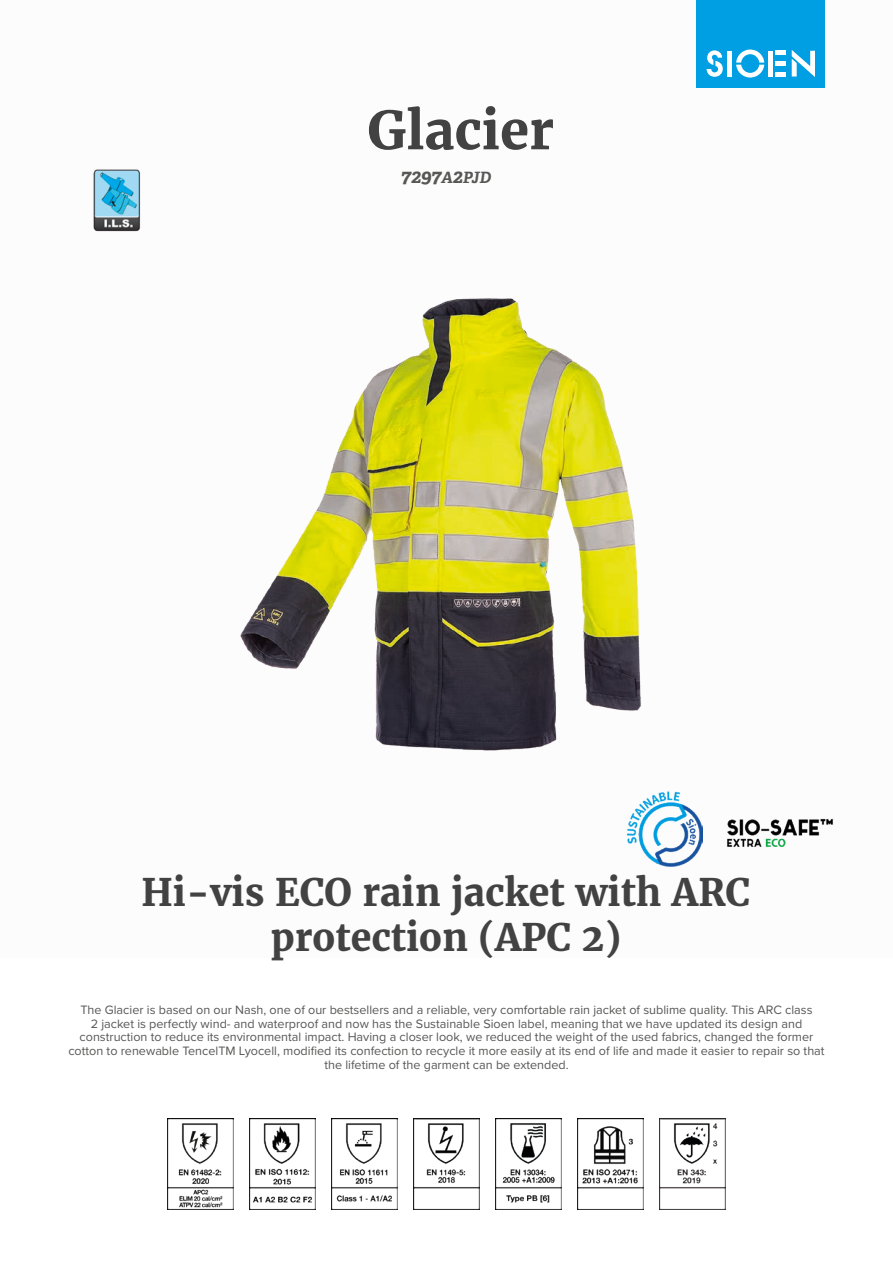
<style>
.page{position:relative;width:893px;height:1263px;background:#fff}
.page>*{position:absolute;margin:0;border:0;box-sizing:border-box;transform-origin:0 0}
.t1{font:700 52.5px "Merriweather";color:#424243}
.t2{font:700 37.5px/45px "Merriweather";color:#424243;text-align:center}
.t3{font:italic 700 19.5px "Adelle";color:#575756}
.t4{font:12.6px/13.6px "Proxima Nova";color:#575756;text-align:center}
.s1{font-size:15.6px}
</style>
<div class="page">
<div style="left:697px;top:0;width:128px;height:88px;background:#009fe3"></div>
<svg style="left:707px;top:50px;width:16px;height:27px"></svg>
<svg style="left:736px;top:50px;width:28px;height:28px"></svg>
<div style="left:727px;top:51px;width:5px;height:26px;background:#fff"></div>
<div style="left:768px;top:51px;width:5px;height:26px;background:#fff"></div>
<div style="left:775px;top:72px;width:11px;height:5px;background:#fff"></div>
<div style="left:775px;top:61px;width:11px;height:5px;background:#fff"></div>
<hr style="left:775px;top:51px;width:11px;height:4px;background:#fff">
<svg style="left:792px;top:50px;width:23px;height:27px"></svg>
<img style="left:93px;top:169px;width:48px;height:63px">
<img style="left:727px;top:818px;width:106px;height:29px">
<img style="left:688px;top:807px;width:15px;height:55px">
<img style="left:167px;top:1118px;width:66px;height:92px">
<img style="left:249px;top:1118px;width:66px;height:92px">
<img style="left:331px;top:1118px;width:66px;height:92px">
<img style="left:413px;top:1118px;width:67px;height:92px">
<img style="left:495px;top:1118px;width:67px;height:92px">
<img style="left:577px;top:1118px;width:67px;height:92px">
<img style="left:659px;top:1118px;width:67px;height:92px">
<img style="left:240px;top:298px;width:448px;height:569px">
<h1 class="t1" style="left:367px;top:95px;width:188px">Glacier</h1>
<h3 class="t3" style="left:401px;top:164px;width:91px">7297<span class="s1">A</span>2<span class="s1">PJD</span></h3>
<h2 class="t2" style="left:142px;top:869px;width:610px">Hi-vis ECO rain jacket with ARC protection (APC 2)</h2>
<p class="t4" style="left:68px;top:1002px;width:758px">The Glacier is based on our Nash, one of our bestsellers and a reliable, very comfortable rain jacket of sublime quality. This ARC class<br>2 jacket is perfectly wind- and waterproof and now has the Sustainable Sioen label, meaning that we have updated its design and construction to reduce its environmental impact. Having a closer look, we reduced the weight of the used fabrics, changed the former cotton to renewable TencelTM Lyocell, modified its confection to recycle it more easily at its end of life and made it easier to repair so that the lifetime of the garment can be extended.</p>
</div>
